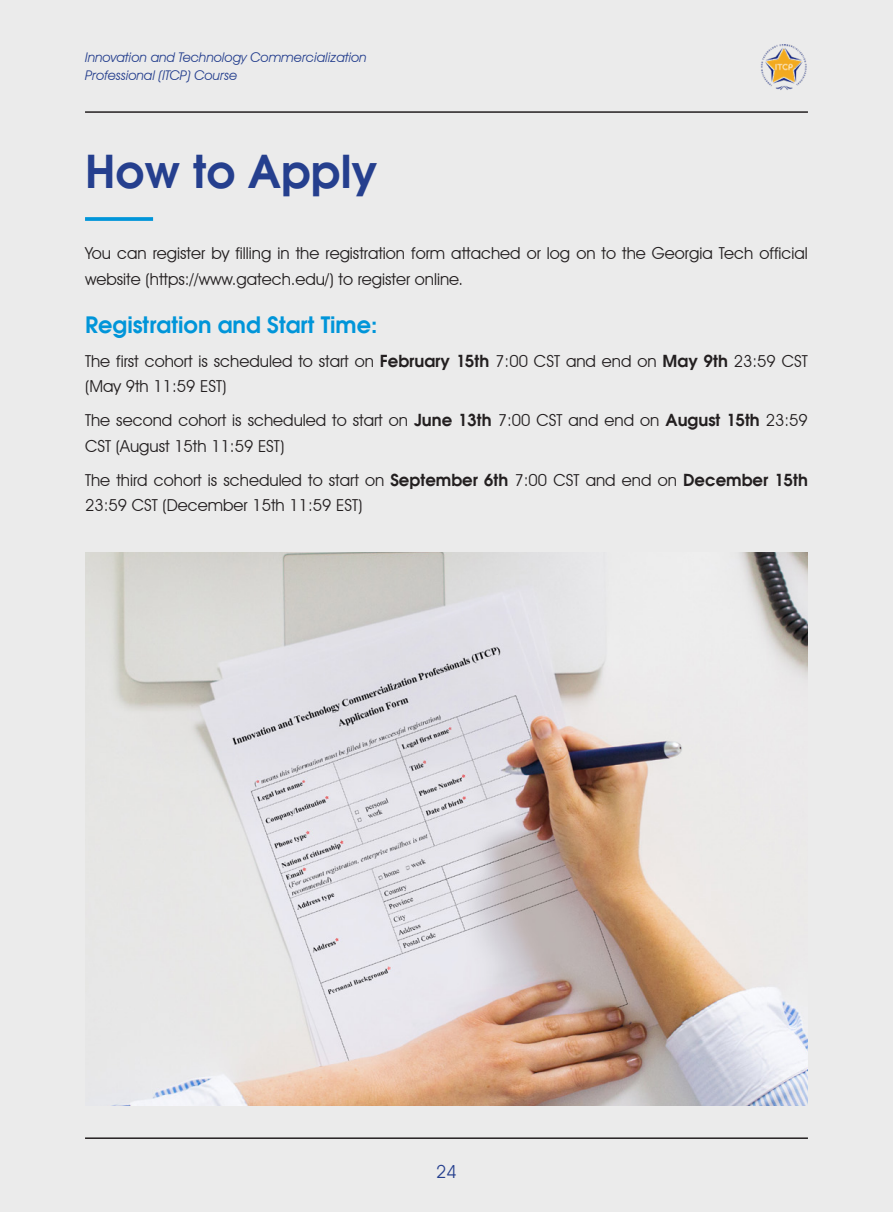
<style>
.page{position:relative;width:893px;height:1212px;background:#ebebeb}
.page>*{position:absolute;margin:0;border:0;box-sizing:border-box;transform-origin:0 0}
.t1{font:600 45px "Avant Garde";color:#253f8e}
.t2{font:600 22.5px "Avant Garde";color:#0095d9}
.t3{font:18px "Avant Garde IT Cby BT";color:#253f8e}
.t4{font:16.5px/25.5px "Avant Garde IT Cby BT";color:#231f20}
.t5{font:italic 13.35px/18.3px "Avant Garde IT Cby BT";color:#253f8e}
.s1{font-family:"Avant Garde";font-weight:600}
</style>
<div class="page">
<hr style="left:85px;top:111px;width:723px;height:2px;background:#231f20">
<hr style="left:85px;top:1137px;width:723px;height:2px;background:#231f20">
<img style="left:761px;top:44px;width:46px;height:46px">
<svg style="left:85px;top:217px;width:68px;height:4px"></svg>
<img style="left:85px;top:553px;width:723px;height:553px">
<p class="t5" style="left:85px;top:48px;width:283px">Innovation and Technology Commercialization<br>Professional (ITCP) Course</p>
<p class="t1" style="left:85px;top:142px;width:294px">How to Apply</p>
<p class="t4" style="left:85px;top:241px;width:724px">You can register by filling in the registration form attached or log on to the Georgia Tech official website (https://www.gatech.edu/) to register online.</p>
<p class="t2" style="left:85px;top:310px;width:294px">Registration and Start Time:</p>
<p class="t4" style="left:85px;top:348px;width:724px">The first cohort is scheduled to start on <span class="s1">February 15th</span> 7:00 CST and end on <span class="s1">May 9th</span> 23:59 CST (May 9th 11:59 EST)</p>
<p class="t4" style="left:85px;top:407px;width:724px">The second cohort is scheduled to start on <span class="s1">June 13th</span> 7:00 CST and end on <span class="s1">August 15th</span> 23:59<br>CST (August 15th 11:59 EST)</p>
<p class="t4" style="left:85px;top:467px;width:724px">The third cohort is scheduled to start on <span class="s1">September 6th</span> 7:00 CST and end on <span class="s1">December 15th<br></span>23:59 CST (December 15th 11:59 EST)</p>
<p class="t3" style="left:436px;top:1161px;width:22px">24</p>
</div>
